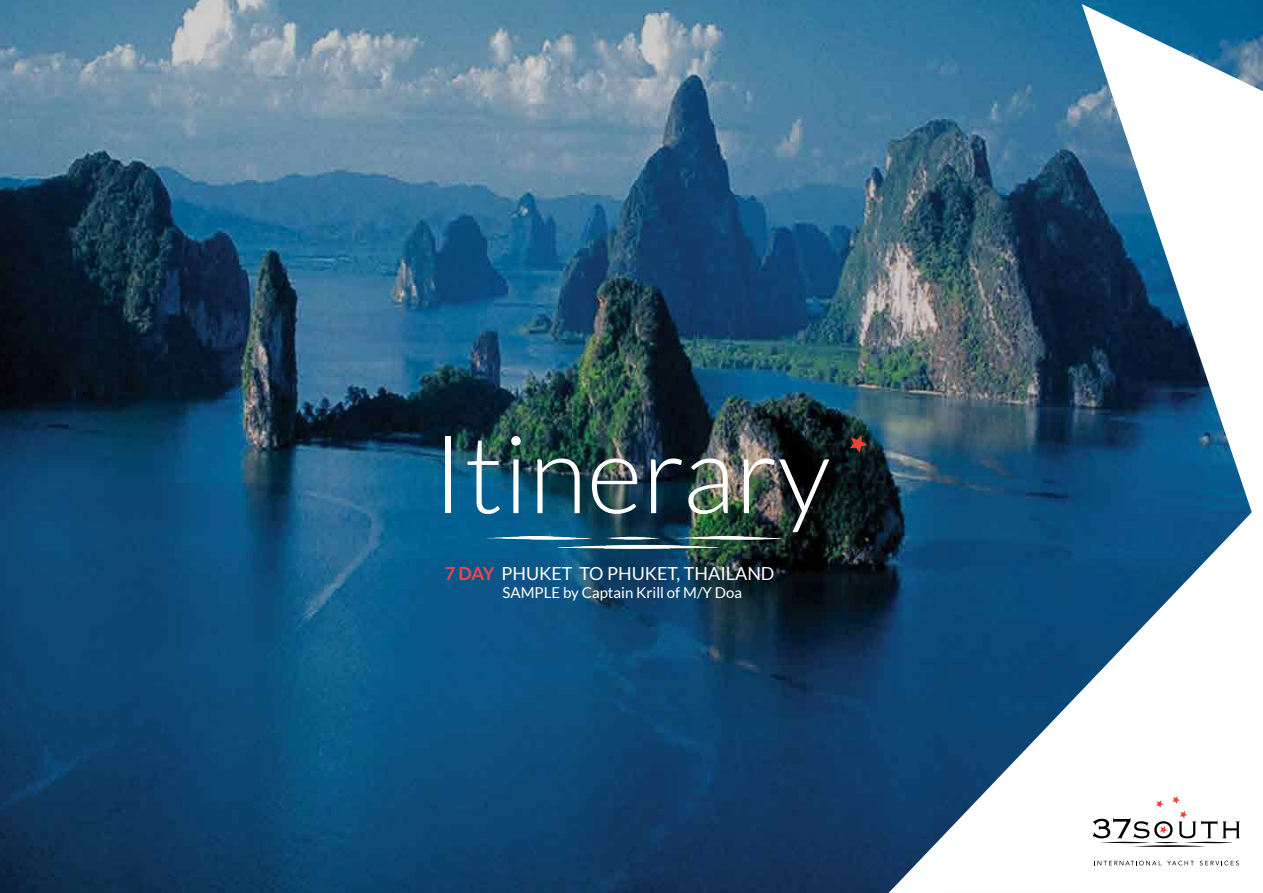
<style>
.page{position:relative;width:1263px;height:893px;background:#fff}
.page>*{position:absolute;margin:0;border:0;box-sizing:border-box;transform-origin:0 0}
.t1{font:300 108px "Lato";color:#fff}
.t2{font:18px "Lato";color:#fff}
.t3{font:15px "Lato";color:#fff}
.s1{font-weight:700;color:#ef464e}
</style>
<div class="page">
<img style="left:0;top:0;width:1263px;height:893px">
<svg style="left:887px;top:3px;width:376px;height:890px"></svg>
<svg style="left:850px;top:435px;width:17px;height:18px"></svg>
<img style="left:481px;top:537px;width:301px;height:12px">
<hr style="left:1132px;top:845px;width:74px;height:2px;background:#000;border-radius:50%">
<svg style="left:1093px;top:795px;width:147px;height:49px"></svg>
<svg style="left:1094px;top:861px;width:67px;height:4px"></svg>
<svg style="left:1167px;top:861px;width:27px;height:4px"></svg>
<svg style="left:1200px;top:861px;width:39px;height:4px"></svg>
<h1 class="t1" style="left:432px;top:416px;width:400px">Itinerary</h1>
<p class="t2" style="left:445px;top:563px;width:331px"><span class="s1">7 DAY</span> PHUKET TO PHUKET, THAILAND</p>
<p class="t3" style="left:503px;top:584px;width:241px">SAMPLE by Captain Krill of M/Y Doa</p>
</div>
